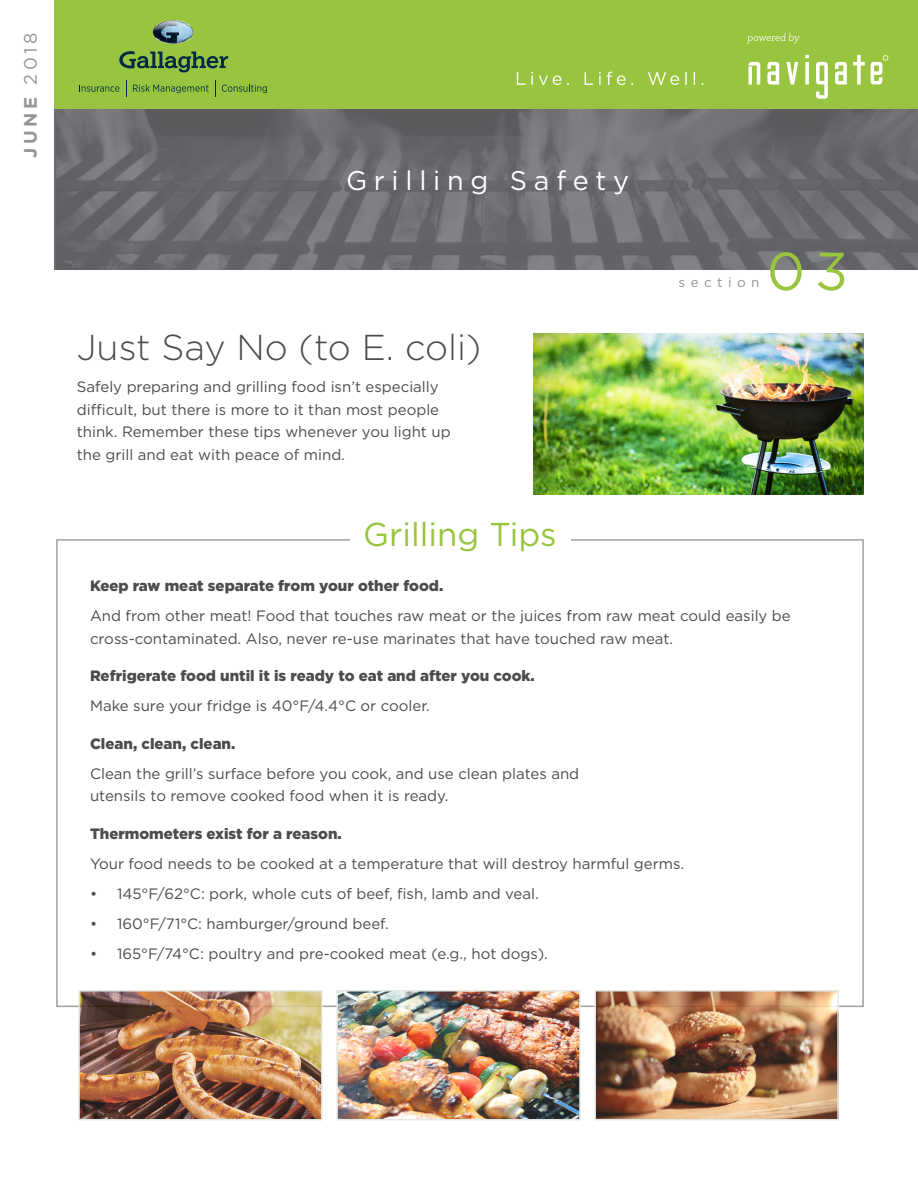
<style>
.page{position:relative;width:918px;height:1188px;background:#fff}
.page>*{position:absolute;margin:0;border:0;box-sizing:border-box;transform-origin:0 0}
.t1{font:53.25px "Gotham";color:#98c43f}
.t2{font:300 36px "Gotham";color:#4b4c4d}
.t3{font:33px "Gotham";color:#98c43f}
.t4{font:27px "Gotham";letter-spacing:.25em;color:#fff}
.t5{font:700 18px "Gotham";color:#939598}
.t6{font:15px/22.5px "Gotham";color:#4b4c4d}
.t7{font:900 15px "Gotham";color:#4b4c4d}
.t8{font:13.5px "Gotham";letter-spacing:.4em;color:#939598}
.s1{font-weight:400}
</style>
<div class="page">
<svg style="left:54px;top:109px;width:864px;height:161px;background:#6a6b6e"></svg>
<img style="left:81px;top:993px;width:239px;height:124px">
<div style="left:78px;top:990px;width:245px;height:130px;border:2px solid #e0e7e2"></div>
<img style="left:339px;top:993px;width:239px;height:124px">
<div style="left:336px;top:990px;width:245px;height:130px;border:2px solid #e0e7e2"></div>
<img style="left:597px;top:993px;width:239px;height:124px">
<div style="left:594px;top:990px;width:245px;height:130px;border:2px solid #e0e7e2"></div>
<img style="left:534px;top:334px;width:330px;height:161px">
<div style="left:54px;top:0;width:864px;height:109px;background:#98c43f"></div>
<svg style="left:119px;top:51px;width:109px;height:21px"></svg>
<svg style="left:153px;top:20px;width:41px;height:24px"></svg>
<svg style="left:79px;top:85px;width:40px;height:7px"></svg>
<svg style="left:133px;top:84px;width:76px;height:9px"></svg>
<svg style="left:222px;top:84px;width:45px;height:9px"></svg>
<svg style="left:215px;top:80px;width:1px;height:17px"></svg>
<svg style="left:126px;top:80px;width:1px;height:17px"></svg>
<svg style="left:805px;top:55px;width:4px;height:3px"></svg>
<svg style="left:853px;top:55px;width:12px;height:29px"></svg>
<svg style="left:767px;top:62px;width:12px;height:23px"></svg>
<svg style="left:835px;top:62px;width:12px;height:22px"></svg>
<svg style="left:816px;top:62px;width:12px;height:37px"></svg>
<svg style="left:786px;top:62px;width:12px;height:22px"></svg>
<svg style="left:805px;top:62px;width:4px;height:22px"></svg>
<svg style="left:748px;top:62px;width:12px;height:23px"></svg>
<svg style="left:871px;top:55px;width:17px;height:29px"></svg>
<svg style="left:747px;top:33px;width:53px;height:11px"></svg>
<svg style="left:517px;top:72px;width:186px;height:13px"></svg>
<p class="t5" style="left:20px;top:158px;width:127px;rotate:-90deg">JUNE <span class="s1">2018</span></p>
<p class="t4" style="left:346px;top:163px;width:285px">Grilling Safety</p>
<p class="t2" style="left:77px;top:328px;width:406px">Just Say No (to E. coli)</p>
<p class="t6" style="left:77px;top:375px;width:375px">Safely preparing and grilling food isn’t especially difficult, but there is more to it than most people think. Remember these tips whenever you light up the grill and eat with peace of mind.</p>
<p class="t8" style="left:679px;top:274px;width:82px">section</p>
<p class="t1" style="left:767px;top:237px;width:82px">03</p>
<p class="t3" style="left:363px;top:513px;width:195px">Grilling Tips</p>
<p class="t7" style="left:90px;top:576px;width:355px">Keep raw meat separate from your other food.</p>
<p class="t6" style="left:90px;top:605px;width:702px">And from other meat! Food that touches raw meat or the juices from raw meat could easily be cross-contaminated. Also, never re-use marinates that have touched raw meat.</p>
<p class="t7" style="left:90px;top:666px;width:446px">Refrigerate food until it is ready to eat and after you cook.</p>
<p class="t6" style="left:90px;top:695px;width:341px">Make sure your fridge is 40°F/4.4°C or cooler.</p>
<p class="t7" style="left:90px;top:733px;width:147px">Clean, clean, clean.</p>
<p class="t6" style="left:90px;top:762px;width:491px">Clean the grill’s surface before you cook, and use clean plates and utensils to remove cooked food when it is ready.</p>
<p class="t7" style="left:90px;top:823px;width:253px">Thermometers exist for a reason.</p>
<p class="t6" style="left:90px;top:852px;width:596px">Your food needs to be cooked at a temperature that will destroy harmful germs.</p>
<p class="t6" style="left:90px;top:882px;width:450px">• 145°F/62°C: pork, whole cuts of beef, fish, lamb and veal.</p>
<p class="t6" style="left:90px;top:912px;width:300px">• 160°F/71°C: hamburger/ground beef.</p>
<p class="t6" style="left:90px;top:942px;width:459px">• 165°F/74°C: poultry and pre-cooked meat (e.g., hot dogs).</p>
</div>
